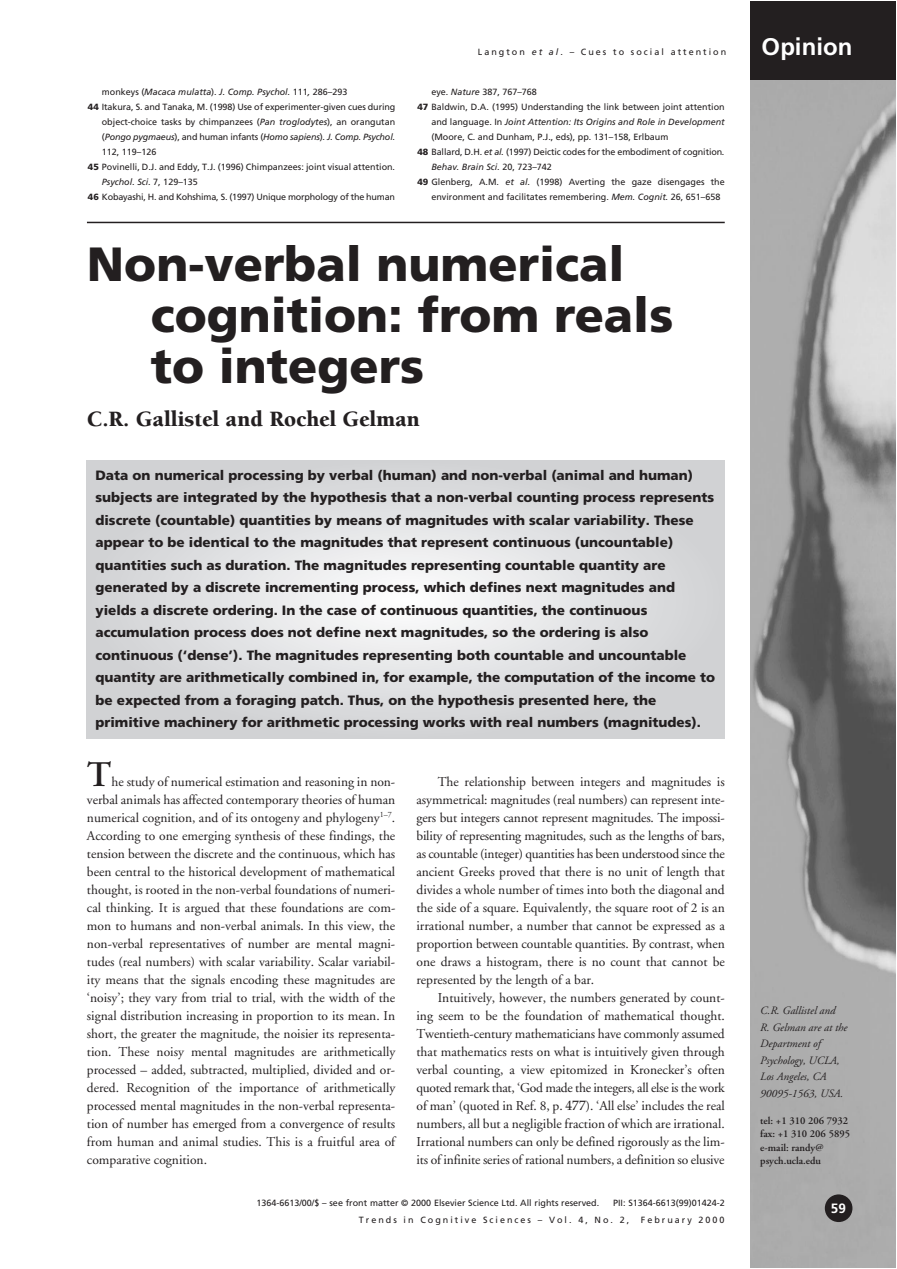
<style>
.page{position:relative;width:897px;height:1269px;background:#fff}
.page>*{position:absolute;margin:0;border:0;box-sizing:border-box;transform-origin:0 0}
.t1{font:900 48px/51px "Frutiger";color:#231f20}
.t2{font:600 36px "Adobe Garamond";color:#231f20}
.t3{font:700 24px "Frutiger";color:#fff}
.t4{font:900 22.5px "Berkeley";color:#231f20}
.t5{font:13.5px/18px "Adobe Garamond";color:#231f20;text-align:justify}
.t6{font:900 13.5px/22.5px "Frutiger";color:#231f20}
.t7{font:700 13.5px "Frutiger";color:#fff}
.t8{font:italic 11.25px/16.5px "Adobe Garamond";color:#231f20}
.t9{font:600 10.5px/13.5px "Adobe Garamond";color:#231f20}
.t10{font:9px "Frutiger";color:#231f20}
.t11{font:italic 9px "Frutiger";color:#231f20}
.t12{font:9px/16.5px "Frutiger";letter-spacing:.22em;color:#231f20}
.s1{font-style:normal}
.s2{font-weight:900}
.s3{font-style:italic}
.s4{font-family:"Palatino"}
</style>
<div class="page">
<img style="left:750px;top:80px;width:146px;height:1188px">
<div style="left:750px;top:2px;width:146px;height:78px;background:#231f20"></div>
<div style="left:825px;top:1194px;width:27px;height:28px;background:#231f20;border-radius:50%"></div>
<div style="left:87px;top:461px;width:638px;height:278px;background:#d1d2d4"></div>
<div style="left:92px;top:462px;width:628px;height:275px;background:#d2d3d5;border-radius:50%"></div>
<div style="left:122px;top:476px;width:567px;height:248px;background:#d6d7d9;border-radius:50%"></div>
<div style="left:153px;top:489px;width:505px;height:221px;background:#dadbdd;border-radius:50%"></div>
<div style="left:184px;top:503px;width:444px;height:194px;background:#dedfe1;border-radius:50%"></div>
<div style="left:215px;top:516px;width:382px;height:167px;background:#e2e3e5;border-radius:50%"></div>
<div style="left:239px;top:527px;width:333px;height:146px;background:#e6e7e9;border-radius:50%"></div>
<div style="left:264px;top:538px;width:284px;height:124px;background:#eaebec;border-radius:50%"></div>
<div style="left:289px;top:548px;width:234px;height:103px;background:#eeeeef;border-radius:50%"></div>
<div style="left:313px;top:559px;width:185px;height:81px;background:#f1f2f3;border-radius:50%"></div>
<div style="left:338px;top:570px;width:136px;height:59px;background:#f5f5f6;border-radius:50%"></div>
<div style="left:363px;top:581px;width:86px;height:38px;background:#f9f9f9;border-radius:50%"></div>
<div style="left:387px;top:592px;width:37px;height:16px;background:#fdfdfd;border-radius:50%"></div>
<hr style="left:87px;top:222px;width:638px;height:1px;background:#231f20">
<p class="t11" style="left:102px;top:88px;width:247px"><span class="s1">monkeys (</span>Macaca mulatta<span class="s1">).</span> J. Comp. Psychol. <span class="s1">111</span>, <span class="s1">286–293</span></p>
<p class="t10" style="left:88px;top:103px;width:309px"><span class="s2">44</span> Itakura, S. and Tanaka, M. (1998) Use of experimenter-given cues during</p>
<p class="t10" style="left:102px;top:118px;width:295px">object-choice tasks by chimpanzees (<span class="s3">Pan troglodytes</span>), an orangutan</p>
<p class="t11" style="left:102px;top:133px;width:295px"><span class="s1">(</span>Pongo pygmaeus<span class="s1">), and human infants (</span>Homo sapiens<span class="s1">).</span> J. Comp. Psychol.</p>
<p class="t10" style="left:102px;top:148px;width:56px">112, 119–126</p>
<p class="t10" style="left:88px;top:163px;width:309px"><span class="s2">45</span> Povinelli, D.J. and Eddy, T.J. (1996) Chimpanzees: joint visual attention<span class="s3">.</span></p>
<p class="t11" style="left:102px;top:178px;width:98px">Psychol. Sci. <span class="s1">7, 129–135</span></p>
<p class="t10" style="left:88px;top:193px;width:309px"><span class="s2">46</span> Kobayashi, H. and Kohshima, S. (1997) Unique morphology of the human</p>
<p class="t12" style="left:478px;top:44px;width:250px">Langton <span class="s3">et al</span>. – Cues to social attention</p>
<p class="t10" style="left:431px;top:88px;width:107px">eye. <span class="s3">Nature</span> 387, 767–768</p>
<p class="t10" style="left:417px;top:103px;width:309px"><span class="s2">47</span> Baldwin, D.A. (1995) Understanding the link between joint attention</p>
<p class="t11" style="left:431px;top:118px;width:295px"><span class="s1">and language. In</span> Joint Attention: Its Origins and Role in Development</p>
<p class="t10" style="left:431px;top:133px;width:239px">(Moore, C. and Dunham, P.J., eds), pp. 131–158, Erlbaum</p>
<p class="t10" style="left:417px;top:148px;width:309px"><span class="s2">48</span> Ballard, D.H. <span class="s3">et al.</span> (1997) Deictic codes for the embodiment of cognition<span class="s3">.</span></p>
<p class="t11" style="left:431px;top:163px;width:122px">Behav. Brain Sci. <span class="s1">20, 723–742</span></p>
<p class="t10" style="left:417px;top:178px;width:309px"><span class="s2">49</span> Glenberg, A.M. <span class="s3">et al</span>. (1998) Averting the gaze disengages the</p>
<p class="t10" style="left:431px;top:193px;width:291px">environment and facilitates remembering. <span class="s3">Mem. Cognit.</span> 26, 651–658</p>
<h1 class="t1" style="left:151px;top:243px;width:524px;text-indent:-64px">Non-verbal numerical cognition: from reals to integers</h1>
<h3 class="t4" style="left:87px;top:411px;width:334px">C.R. Gallistel and Rochel Gelman</h3>
<p class="t6" style="left:95px;top:465px;width:621px">Data on numerical processing by verbal (human) and non-verbal (animal and human) subjects are integrated by the hypothesis that a non-verbal counting process represents discrete (countable) quantities by means of magnitudes with scalar variability. These appear to be identical to the magnitudes that represent continuous (uncountable) quantities such as duration. The magnitudes representing countable quantity are generated by a discrete incrementing process, which defines next magnitudes and yields a discrete ordering. In the case of continuous quantities, the continuous accumulation process does not define next magnitudes, so the ordering is also continuous (‘dense’). The magnitudes representing both countable and uncountable quantity are arithmetically combined in, for example, the computation of the income to be expected from a foraging patch. Thus, on the hypothesis presented here, the primitive machinery for arithmetic processing works with real numbers (magnitudes).</p>
<h2 class="t2" style="left:87px;top:760px;width:26px">T</h2>
<p class="t5" style="left:87px;top:774px;width:310px;text-indent:25px">he study of numerical estimation and reasoning in non&shy;verbal animals has affected contemporary theories of human numerical cognition, and of its ontogeny and phylogeny<sup>1–7</sup>.<br>According to one emerging synthesis of these findings, the tension between the discrete and the continuous, which has been central to the historical development of mathematical thought, is rooted in the non-verbal foundations of numeri&shy;cal thinking. It is argued that these foundations are com&shy;mon to humans and non-verbal animals. In this view, the non-verbal representatives of number are mental magni&shy;tudes (real numbers) with scalar variability. Scalar variabil&shy;ity means that the signals encoding these magnitudes are ‘noisy’; they vary from trial to trial, with the width of the signal distribution increasing in proportion to its mean. In short, the greater the magnitude, the noisier its representa&shy;tion. These noisy mental magnitudes are arithmetically processed – added, subtracted, multiplied, divided and or&shy;dered. Recognition of the importance of arithmetically processed mental magnitudes in the non-verbal representa&shy;tion of number has emerged from a convergence of results from human and animal studies. This is a fruitful area of comparative cognition.</p>
<p class="t5" style="left:416px;top:774px;width:310px;text-indent:21px">The relationship between integers and magnitudes is asymmetrical: magnitudes (real numbers) can represent inte&shy;gers but integers cannot represent magnitudes. The impossi&shy;bility of representing magnitudes, such as the lengths of bars, as countable (integer) quantities has been understood since the ancient Greeks proved that there is no unit of length that divides a whole number of times into both the diagonal and the side of a square. Equivalently, the square root of 2 is an irrational number, a number that cannot be expressed as a proportion between countable quantities. By contrast, when one draws a histogram, there is no count that cannot be represented by the length of a bar.</p>
<p class="t5" style="left:416px;top:990px;width:310px;text-indent:21px">Intuitively, however, the numbers generated by count&shy;ing seem to be the foundation of mathematical thought.<br>Twentieth-century mathematicians have commonly assumed that mathematics rests on what is intuitively given through verbal counting, a view epitomized in Kronecker’s often quoted remark that, ‘God made the integers, all else is the work of man’ (quoted in Ref. 8, p. <span class="s4">477</span>). ‘All else’ includes the real numbers, all but a negligible fraction of which are irrational.<br>Irrational numbers can only be defined rigorously as the lim&shy;its of infinite series of rational numbers, a definition so elusive</p>
<p class="t10" style="left:256px;top:1199px;width:344px">1364-6613/00/$ – see front matter © 2000 Elsevier Science Ltd. All rights reserved.</p>
<p class="t12" style="left:359px;top:1195px;width:367px;text-indent:254px">PII: S1364-6613(99)01424-2<br>Trends in Cognitive Sciences – Vol. 4, No. 2,</p>
<p class="t12" style="left:641px;top:1212px;width:85px">February 2000</p>
<h3 class="t3" style="left:762px;top:37px;width:92px">Opinion</h3>
<p class="t8" style="left:760px;top:1004px;width:89px">C.R. Gallistel and<br>R. Gelman are at the<br>Department of<br>Psychology, UCLA,<br>Los Angeles, CA<br>90095-1563, USA.</p>
<p class="t9" style="left:760px;top:1115px;width:91px">tel: +1 310 206 7932 fax: +1 310 206 5895 e-mail: randy@ psych.ucla.edu</p>
<p class="t7" style="left:831px;top:1203px;width:17px">59</p>
</div>
